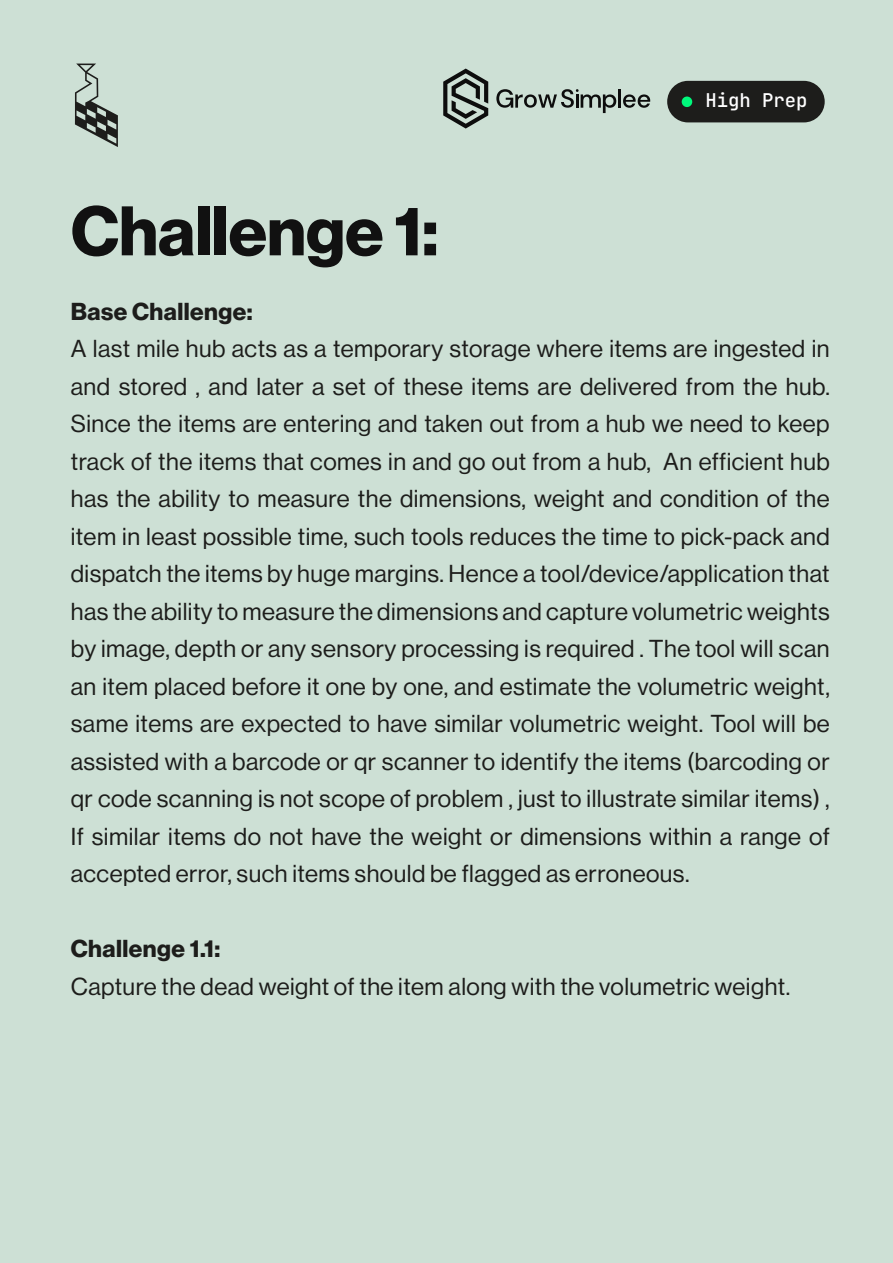
<style>
.page{position:relative;width:893px;height:1263px;background:#cde0d5}
.page>*{position:absolute;margin:0;border:0;box-sizing:border-box;transform-origin:0 0}
.t1{font:700 68.4px "Neue Haas Display";color:#111}
.t2{font:24px/37.5px "Neue Haas Display";letter-spacing:.02em;color:#1d1d1b;text-align:justify}
.t3{font:700 24px "Neue Haas Display";letter-spacing:.02em;color:#1d1d1b}
.t4{font:18.9px "Jet Brains Mono";color:#fff}
</style>
<div class="page">
<svg style="left:75px;top:64px;width:43px;height:83px"></svg>
<div style="left:667px;top:81px;width:158px;height:41px;background:#1d1d1b;border-radius:21px"></div>
<div style="left:682px;top:97px;width:10px;height:10px;background:#00f97c;border-radius:50%"></div>
<svg style="left:443px;top:69px;width:45px;height:60px"></svg>
<svg style="left:496px;top:89px;width:120px;height:24px"></svg>
<hr style="left:618px;top:89px;width:3px;height:19px;background:#0d0d0d">
<svg style="left:623px;top:94px;width:27px;height:14px"></svg>
<p class="t4" style="left:705px;top:88px;width:104px">High Prep</p>
<h1 class="t1" style="left:71px;top:191px;width:369px">Challenge 1:</h1>
<p class="t3" style="left:71px;top:297px;width:183px">Base Challenge:</p>
<p class="t2" style="left:71px;top:330px;width:761px">A last mile hub acts as a temporary storage where items are ingested in and stored , and later a set of these items are delivered from the hub.<br>Since the items are entering and taken out from a hub we need to keep track of the items that comes in and go out from a hub, An efficient hub has the ability to measure the dimensions, weight and condition of the item in least possible time, such tools reduces the time to pick-pack and dispatch the items by huge margins. Hence a tool/device/application that has the ability to measure the dimensions and capture volumetric weights by image, depth or any sensory processing is required . The tool will scan an item placed before it one by one, and estimate the volumetric weight, same items are expected to have similar volumetric weight. Tool will be assisted with a barcode or qr scanner to identify the items (barcoding or qr code scanning is not scope of problem , just to illustrate similar items) , If similar items do not have the weight or dimensions within a range of accepted error, such items should be flagged as erroneous.</p>
<p class="t3" style="left:71px;top:934px;width:151px">Challenge 1.1:</p>
<p class="t2" style="left:71px;top:967px;width:721px">Capture the dead weight of the item along with the volumetric weight.</p>
</div>
